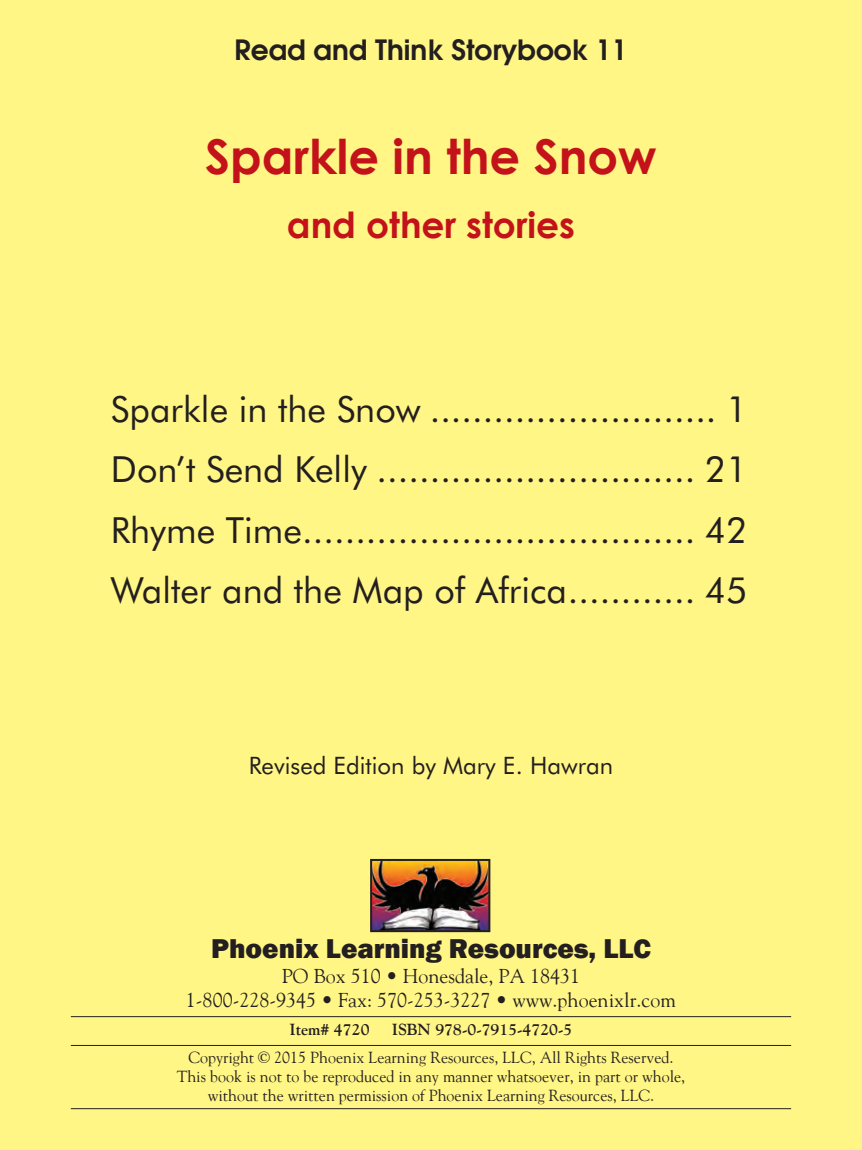
<style>
.page{position:relative;width:862px;height:1150px;background:#fff685}
.page>*{position:absolute;margin:0;border:0;box-sizing:border-box;transform-origin:0 0}
.t1{font:700 48px "Century Gothic";color:#c4121a}
.t2{font:36px/60px "Futura BT";color:#231f20;text-align:justify}
.t3{font:700 36px "Century Gothic";color:#c4121a}
.t4{font:800 28px "Franklin Gothic";color:#231f20}
.t5{font:600 28px "Avant Garde";color:#231f20}
.t6{font:24px "Futura BT";color:#231f20}
.t7{font:20px/24px "Goudy";color:#231f20;text-align:center}
.t8{font:16px/19.2px "Goudy";color:#231f20;text-align:center}
.t9{font:700 16px "Goudy";color:#231f20}
</style>
<div class="page">
<img style="left:373px;top:862px;width:114px;height:67px">
<div style="left:370px;top:859px;width:120px;height:73px;border:2px solid #231f20"></div>
<hr style="left:71px;top:1045px;width:720px;height:1px;background:#231f20">
<hr style="left:71px;top:1108px;width:720px;height:1px;background:#231f20">
<hr style="left:71px;top:1016px;width:720px;height:1px;background:#231f20">
<h3 class="t5" style="left:235px;top:31px;width:394px">Read and Think Storybook 11</h3>
<h1 class="t1" style="left:205px;top:120px;width:453px">Sparkle in the Snow</h1>
<h2 class="t3" style="left:287px;top:197px;width:289px">and other stories</h2>
<h2 class="t2" style="left:111px;top:379px;width:638px">Sparkle in the Snow ........................... 1<br>Don’t Send Kelly .............................. 21<br>Rhyme Time..................................... 42<br>Walter and the Map of Africa............ 45</h2>
<h3 class="t6" style="left:249px;top:750px;width:366px">Revised Edition by Mary E. Hawran</h3>
<h3 class="t4" style="left:211px;top:930px;width:441px">Phoenix Learning Resources, LLC</h3>
<p class="t7" style="left:186px;top:963px;width:491px">PO Box 510 • Honesdale, PA 18431<br>1-800-228-9345 • Fax: 570-253-3227 • www.phoenixlr.com</p>
<p class="t9" style="left:289px;top:1019px;width:82px">Item# 4720</p>
<p class="t9" style="left:392px;top:1019px;width:182px">ISBN 978-0-7915-4720-5</p>
<p class="t8" style="left:177px;top:1047px;width:510px">Copyright © 2015 Phoenix Learning Resources, LLC, All Rights Reserved.<br>This book is not to be reproduced in any manner whatsoever, in part or whole, without the written permission of Phoenix Learning Resources, LLC.</p>
</div>
